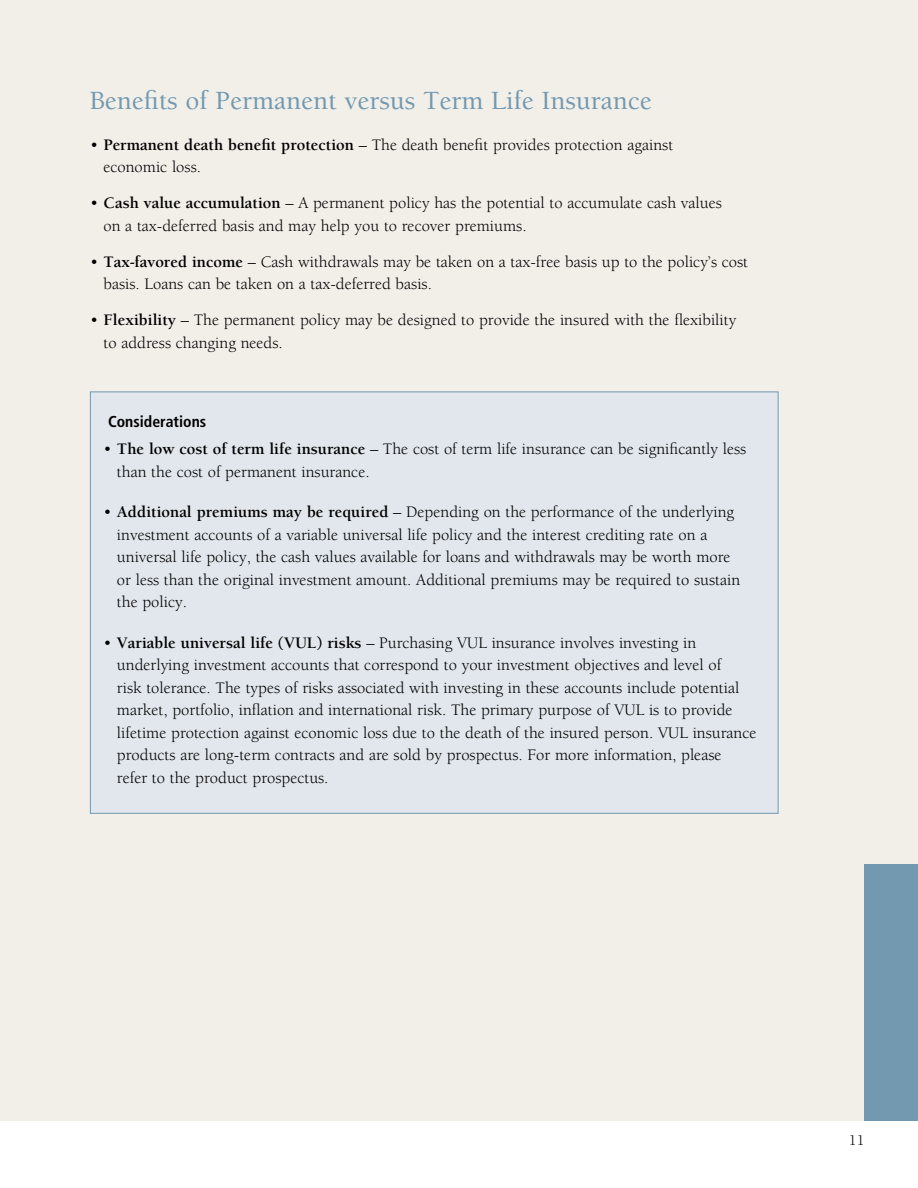
<style>
.page{position:relative;width:918px;height:1188px;background:#fff}
.page>*{position:absolute;margin:0;border:0;box-sizing:border-box;transform-origin:0 0}
.t1{font:500 27px "Berkeley";color:#7399b1}
.t2{font:16.5px/22.5px "Berkeley";color:#000}
.t3{font:700 condensed 15.75px "Frutiger LT Pro";color:#000}
.t4{font:15px "Berkeley";color:#000}
.s1{font-weight:700}
</style>
<div class="page">
<div style="left:0;top:0;width:918px;height:1120px;background:#f2efe9"></div>
<div style="left:864px;top:864px;width:54px;height:256px;background:#7399b1"></div>
<div style="left:90px;top:392px;width:688px;height:422px;background:#e1e7ed;border:1px solid #7399b1"></div>
<h1 class="t1" style="left:90px;top:87px;width:563px">Benefits of Permanent versus Term Life Insurance</h1>
<p class="t2" style="left:103px;top:134px;width:571px;text-indent:-13px">• <span class="s1">Permanent death benefit protection</span> – The death benefit provides protection against economic loss.</p>
<p class="t2" style="left:103px;top:192px;width:620px;text-indent:-13px">• <span class="s1">Cash value accumulation</span> – A permanent policy has the potential to accumulate cash values on a tax-deferred basis and may help you to recover premiums.</p>
<p class="t2" style="left:103px;top:251px;width:646px;text-indent:-13px">• <span class="s1">Tax-favored income</span> – Cash withdrawals may be taken on a tax-free basis up to the policy’s cost basis. Loans can be taken on a tax-deferred basis.</p>
<p class="t2" style="left:103px;top:309px;width:634px;text-indent:-13px">• <span class="s1">Flexibility</span> – The permanent policy may be designed to provide the insured with the flexibility to address changing needs.</p>
<p class="t3" style="left:108px;top:412px;width:100px">Considerations</p>
<p class="t2" style="left:117px;top:438px;width:631px;text-indent:-13px">• <span class="s1">The low cost of term life insurance</span> – The cost of term life insurance can be significantly less than the cost of permanent insurance.</p>
<p class="t2" style="left:117px;top:501px;width:625px;text-indent:-13px">• <span class="s1">Additional premiums may be required</span> – Depending on the performance of the underlying investment accounts of a variable universal life policy and the interest crediting rate on a universal life policy, the cash values available for loans and withdrawals may be worth more or less than the original investment amount. Additional premiums may be required to sustain the policy.</p>
<p class="t2" style="left:117px;top:632px;width:641px;text-indent:-13px">• <span class="s1">Variable universal life (VUL) risks</span> – Purchasing VUL insurance involves investing in underlying investment accounts that correspond to your investment objectives and level of<br>risk tolerance. The types of risks associated with investing in these accounts include potential market, portfolio, inflation and international risk. The primary purpose of VUL is to provide lifetime protection against economic loss due to the death of the insured person. VUL insurance products are long-term contracts and are sold by prospectus. For more information, please<br>refer to the product prospectus.</p>
<p class="t4" style="left:849px;top:1133px;width:17px">11</p>
</div>
